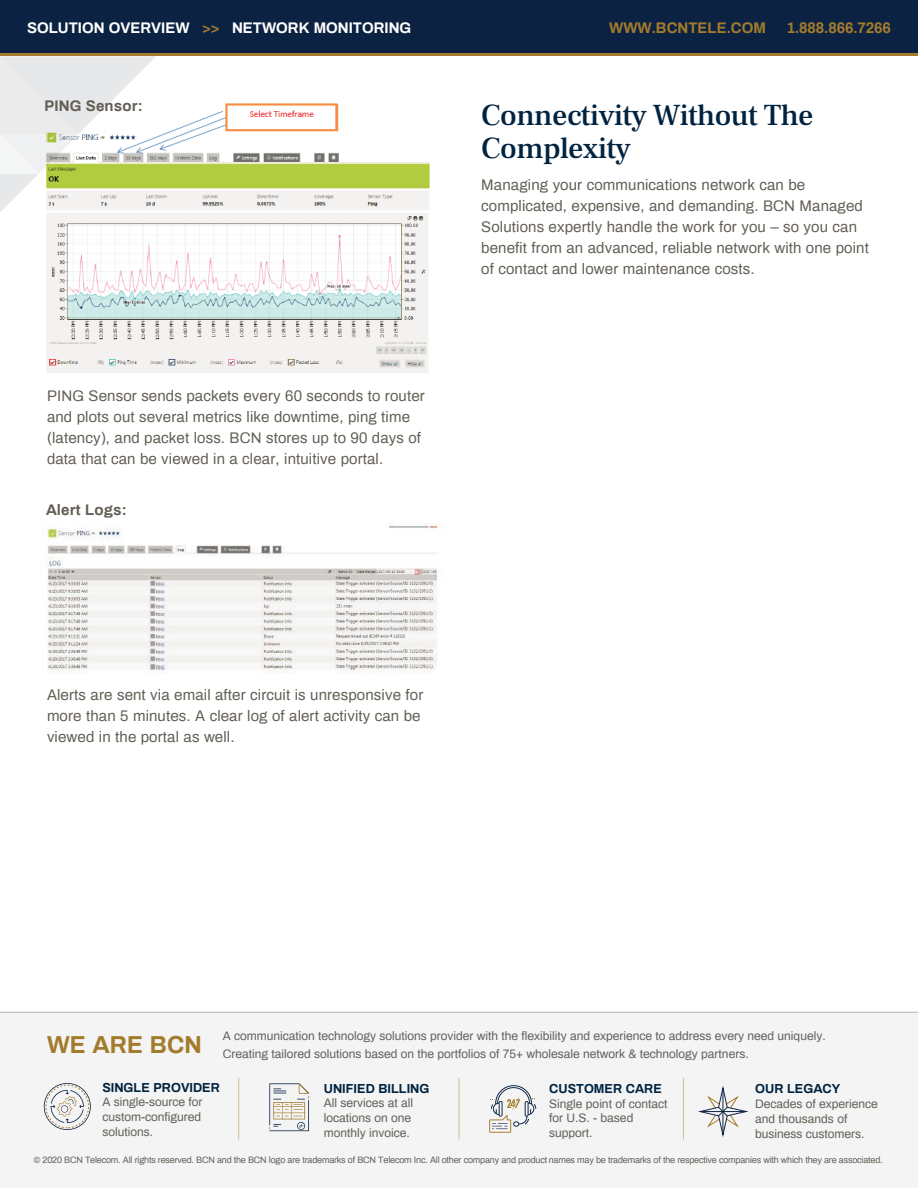
<style>
.page{position:relative;width:918px;height:1188px;background:#fff}
.page>*{position:absolute;margin:0;border:0;box-sizing:border-box;transform-origin:0 0}
.t1{font:500 30px/33px "Frank Ruhl Libre";letter-spacing:-.02em;color:#002340}
.t2{font:700 24px "Archivo";color:#a37b2c}
.t3{font:15px/21px "Archivo";letter-spacing:.01em;color:#635f55}
.t4{font:700 15px "Archivo";color:#fff}
.t5{font:700 15px "Archivo";color:#a37b2c}
.t6{font:700 15px "Archivo";letter-spacing:.01em;color:#635f55}
.t7{font:700 12.75px "Archivo";color:#002340}
.t8{font:12px/18px "Archivo";color:#5f605f}
.t9{font:12px/14.9px "Archivo";color:#635f56}
.t10{font:9px "Archivo";letter-spacing:-.02em;color:#635f56}
.s1{color:#a37b2c}
</style>
<div class="page">
<svg style="left:0;top:56px;width:156px;height:156px"></svg>
<div style="left:0;top:0;width:918px;height:55px;background:#0c2243"></div>
<hr style="left:0;top:54px;width:918px;height:2px;background:#a37b2c">
<img style="left:37px;top:102px;width:393px;height:271px">
<img style="left:47px;top:523px;width:394px;height:150px">
<div style="left:0;top:1012px;width:918px;height:176px;background:#f4f4f4"></div>
<svg style="left:44px;top:1083px;width:47px;height:47px"></svg>
<svg style="left:269px;top:1083px;width:40px;height:48px"></svg>
<svg style="left:489px;top:1085px;width:47px;height:48px"></svg>
<svg style="left:698px;top:1086px;width:51px;height:51px"></svg>
<hr style="left:238px;top:1078px;width:1px;height:62px;background:#d1be96">
<hr style="left:459px;top:1078px;width:1px;height:62px;background:#d1be96">
<hr style="left:683px;top:1078px;width:1px;height:62px;background:#d1be96">
<hr style="left:0;top:1012px;width:918px;height:1px;background:#b3b1ab">
<p class="t4" style="left:27px;top:17px;width:386px">SOLUTION OVERVIEW <span class="s1">&gt;&gt;</span> NETWORK MONITORING</p>
<p class="t5" style="left:609px;top:17px;width:158px">WWW.BCNTELE.COM</p>
<p class="t5" style="left:787px;top:17px;width:106px">1.888.866.7266</p>
<p class="t6" style="left:44px;top:95px;width:100px">PING Sensor:</p>
<p class="t3" style="left:47px;top:385px;width:379px">PING Sensor sends packets every 60 seconds to router and plots out several metrics like downtime, ping time (latency), and packet loss. BCN stores up to 90 days of data that can be viewed in a clear, intuitive portal.</p>
<p class="t6" style="left:46px;top:498px;width:82px">Alert Logs:</p>
<h1 class="t1" style="left:481px;top:99px;width:334px">Connectivity Without The<br>Complexity</h1>
<p class="t3" style="left:481px;top:173px;width:389px">Managing your communications network can be complicated, expensive, and demanding. BCN Managed Solutions expertly handle the work for you – so you can benefit from an advanced, reliable network with one point of contact and lower maintenance costs.</p>
<p class="t3" style="left:47px;top:683px;width:378px">Alerts are sent via email after circuit is unresponsive for more than 5 minutes. A clear log of alert activity can be viewed in the portal as well.</p>
<h2 class="t2" style="left:47px;top:1027px;width:156px">WE ARE BCN</h2>
<p class="t8" style="left:223px;top:1026px;width:604px">A communication technology solutions provider with the flexibility and experience to address every need uniquely.<br>Creating tailored solutions based on the portfolios of 75+ wholesale network &amp; technology partners.</p>
<p class="t7" style="left:102px;top:1078px;width:119px">SINGLE PROVIDER</p>
<p class="t9" style="left:102px;top:1094px;width:102px;text-align:justify">A single-source for custom-configured solutions.</p>
<p class="t7" style="left:324px;top:1079px;width:107px">UNIFIED BILLING</p>
<p class="t9" style="left:324px;top:1095px;width:91px">All services at all locations on one monthly invoice.</p>
<p class="t7" style="left:549px;top:1079px;width:114px">CUSTOMER CARE</p>
<p class="t9" style="left:549px;top:1095px;width:120px">Single point of contact for U.S. - based support.</p>
<p class="t7" style="left:755px;top:1079px;width:87px">OUR LEGACY</p>
<p class="t9" style="left:755px;top:1096px;width:124px">Decades of experience and thousands of business customers.</p>
<p class="t10" style="left:34px;top:1153px;width:850px">© 2020 BCN Telecom. All rights reserved. BCN and the BCN logo are trademarks of BCN Telecom Inc. All other company and product names may be trademarks of the respective companies with which they are associated.</p>
</div>
